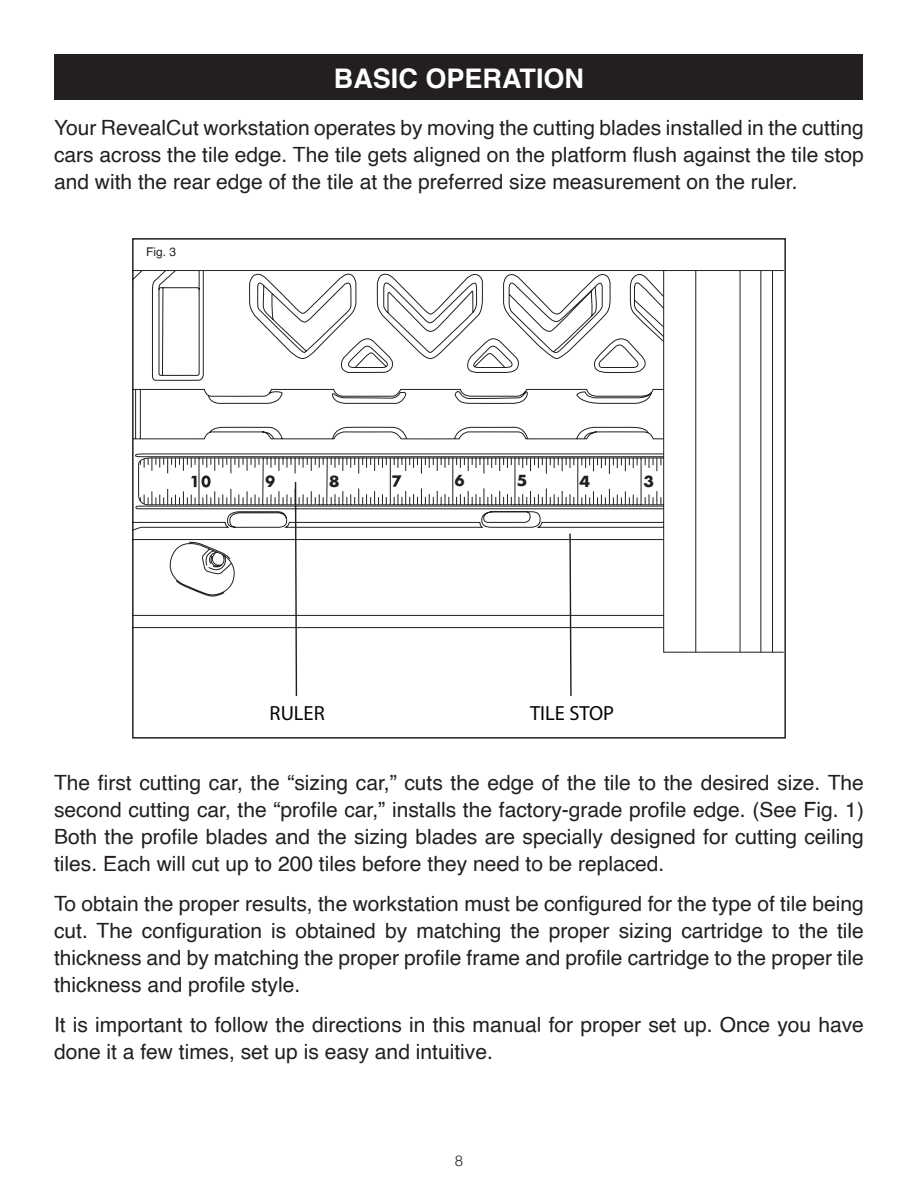
<style>
.page{position:relative;width:918px;height:1188px;background:#fff}
.page>*{position:absolute;margin:0;border:0;box-sizing:border-box;transform-origin:0 0}
.Bkack_Bar{font:700 27px "Helvetica";color:#fff}
.Body_Text{font:21px/27px "Helvetica";color:#231f20;text-align:justify}
.t1{font:20.55px "Myriad Pro";color:#050504}
.t2{font:700 15px "Futura";color:#231f20;scale:1.05 1}
.t3{font:300 15px "Helvetica";color:#231f20}
.t4{font:700 15px "Futura";color:#231f20;scale:.94 1}
.t5{font:700 15px "Futura";color:#231f20;scale:1.08 1}
.t6{font:700 14.85px "Futura";color:#231f20;scale:.96 1}
.t7{font:700 14.85px "Futura";color:#231f20;scale:1.06 1}
.t8{font:12px "Helvetica";color:#231f20}
</style>
<div class="page">
<div style="left:55px;top:55px;width:808px;height:45px;background:#231f20"></div>
<svg style="left:132px;top:238px;width:654px;height:501px"></svg>
<p class="Bkack_Bar" style="left:334px;top:56px;width:252px">BASIC OPERATION</p>
<p class="Body_Text" style="left:54px;top:115px;width:811px">Your RevealCut workstation operates by moving the cutting blades installed in the cutting cars across the tile edge. The tile gets aligned on the platform flush against the tile stop and with the rear edge of the tile at the preferred size measurement on the ruler.</p>
<p class="t8" style="left:146px;top:243px;width:32px">Fig. 3</p>
<p class="t4" style="left:266px;top:471px;width:12px">9</p>
<p class="t5" style="left:329px;top:470px;width:12px">8</p>
<p class="t6" style="left:455px;top:470px;width:12px">6</p>
<p class="t7" style="left:517px;top:470px;width:12px">5</p>
<p class="t2" style="left:580px;top:470px;width:12px">4</p>
<p class="t2" style="left:643px;top:470px;width:12px">3</p>
<p class="t1" style="left:270px;top:700px;width:57px">RULER</p>
<p class="t1" style="left:530px;top:700px;width:86px">TILE STOP</p>
<p class="Body_Text" style="left:54px;top:770px;width:811px">The first cutting car, the “sizing car,” cuts the edge of the tile to the desired size. The second cutting car, the “profile car,” installs the factory-grade profile edge. (See Fig. 1)<br>Both the profile blades and the sizing blades are specially designed for cutting ceiling tiles. Each will cut up to 200 tiles before they need to be replaced.</p>
<p class="Body_Text" style="left:54px;top:891px;width:811px">To obtain the proper results, the workstation must be configured for the type of tile being cut. The configuration is obtained by matching the proper sizing cartridge to the tile thickness and by matching the proper profile frame and profile cartridge to the proper tile thickness and profile style.</p>
<p class="Body_Text" style="left:54px;top:1012px;width:812px">It is important to follow the directions in this manual for proper set up. Once you have done it a few times, set up is easy and intuitive.</p>
<p class="t3" style="left:455px;top:1149px;width:10px">8</p>
</div>
